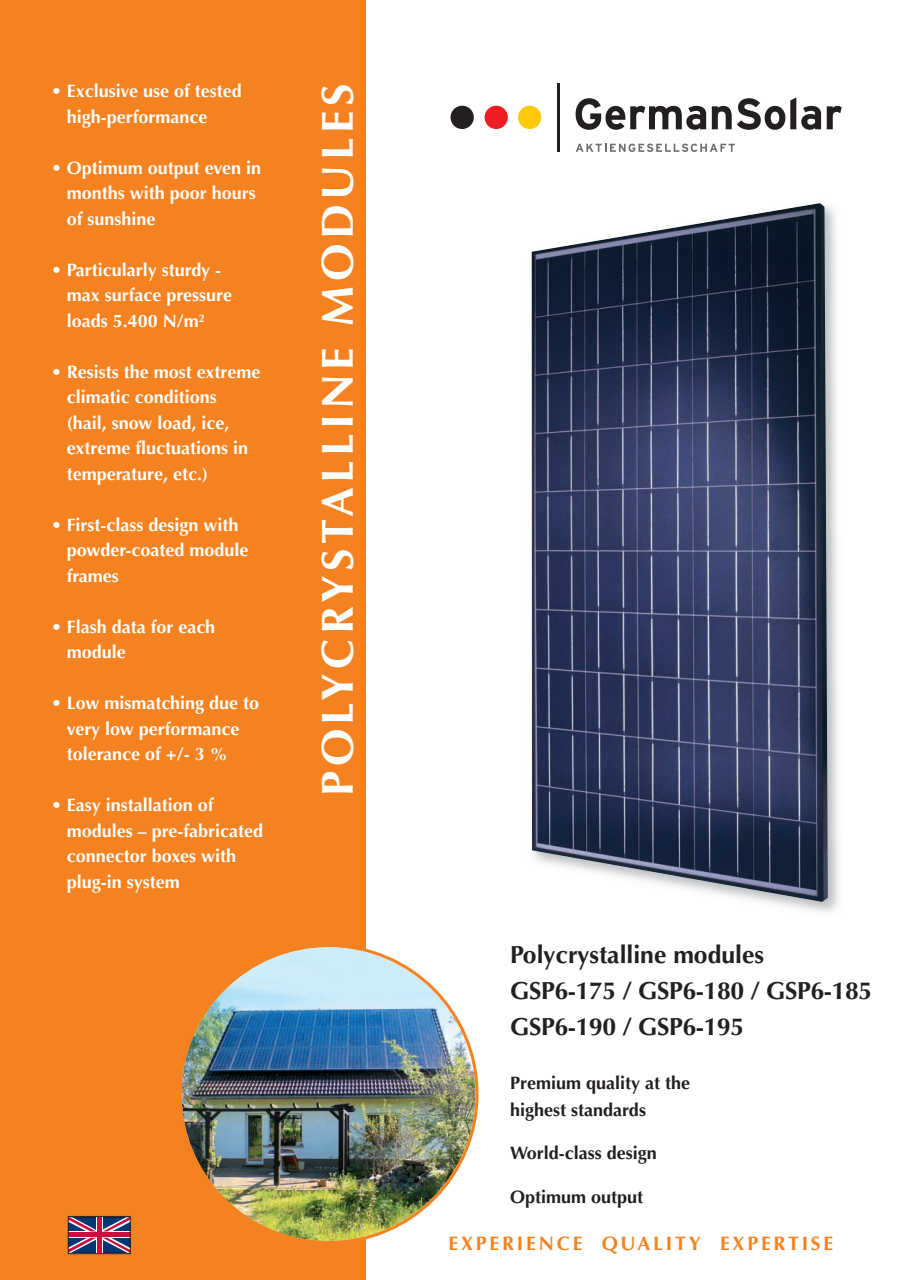
<style>
.page{position:relative;width:910px;height:1280px;background:#fff}
.page>*{position:absolute;margin:0;border:0;box-sizing:border-box;transform-origin:0 0}
.t1{font:700 45px "Optima";letter-spacing:.1em;color:#fff}
.t2{font:700 24.75px/36px "Optima";letter-spacing:-.015em;color:#231f20}
.t3{font:700 19.5px "Optima";letter-spacing:.145em;color:#f58220}
.t4{font:700 18px/25.5px "Optima";color:#fff}
.t5{font:700 18px/27px "Optima";color:#231f20}
</style>
<div class="page">
<div style="left:0;top:0;width:366px;height:1280px;background:#f58220"></div>
<svg style="left:576px;top:98px;width:130px;height:32px"></svg>
<svg style="left:712px;top:97px;width:109px;height:33px"></svg>
<svg style="left:827px;top:106px;width:15px;height:23px"></svg>
<div style="left:485px;top:106px;width:23px;height:23px;background:#ee1d23;border-radius:50%"></div>
<div style="left:451px;top:106px;width:23px;height:23px;background:#231f20;border-radius:50%"></div>
<div style="left:518px;top:106px;width:23px;height:23px;background:#feca0a;border-radius:50%"></div>
<hr style="left:557px;top:83px;width:3px;height:69px;background:#231f20">
<svg style="left:576px;top:144px;width:159px;height:8px"></svg>
<img style="left:532px;top:203px;width:296px;height:699px">
<img style="left:181px;top:947px;width:298px;height:294px">
<svg style="left:70px;top:1218px;width:58px;height:34px;background:#845682"></svg>
<div style="left:68px;top:1216px;width:62px;height:38px;border:1px solid #231f20"></div>
<p class="t4" style="left:67px;top:80px;width:177px;text-indent:-16px">• Exclusive use of tested high-performance</p>
<p class="t4" style="left:67px;top:156px;width:196px;text-indent:-16px">• Optimum output even in months with poor hours of sunshine</p>
<p class="t4" style="left:67px;top:258px;width:167px;text-indent:-16px">• Particularly sturdy - max surface pressure loads 5.400 N/m<sup>2</sup></p>
<p class="t4" style="left:67px;top:360px;width:195px;text-indent:-16px">• Resists the most extreme climatic conditions (hail, snow load, ice, extreme fluctuations in temperature, etc.)</p>
<p class="t4" style="left:67px;top:513px;width:183px;text-indent:-16px">• First-class design with powder-coated module frames</p>
<p class="t4" style="left:67px;top:615px;width:150px;text-indent:-16px">• Flash data for each module</p>
<p class="t4" style="left:67px;top:692px;width:194px;text-indent:-16px">• Low mismatching due to very low performance tolerance of +/- 3 %</p>
<p class="t4" style="left:67px;top:794px;width:198px;text-indent:-16px">• Easy installation of modules – pre-fabricated connector boxes with plug-in system</p>
<h1 class="t1" style="left:319px;top:796px;width:714px;rotate:-90deg">POLYCRYSTALLINE MODULES</h1>
<h2 class="t2" style="left:510px;top:939px;width:364px">Polycrystalline modules<br>GSP6-175 / GSP6-180 / GSP6-185<br>GSP6-190 / GSP6-195</h2>
<p class="t5" style="left:510px;top:1071px;width:181px">Premium quality at the highest standards</p>
<p class="t5" style="left:510px;top:1141px;width:148px">World-class design</p>
<p class="t5" style="left:510px;top:1185px;width:135px">Optimum output</p>
<p class="t3" style="left:449px;top:1235px;width:386px">EXPERIENCE QUALITY EXPERTISE</p>
</div>
